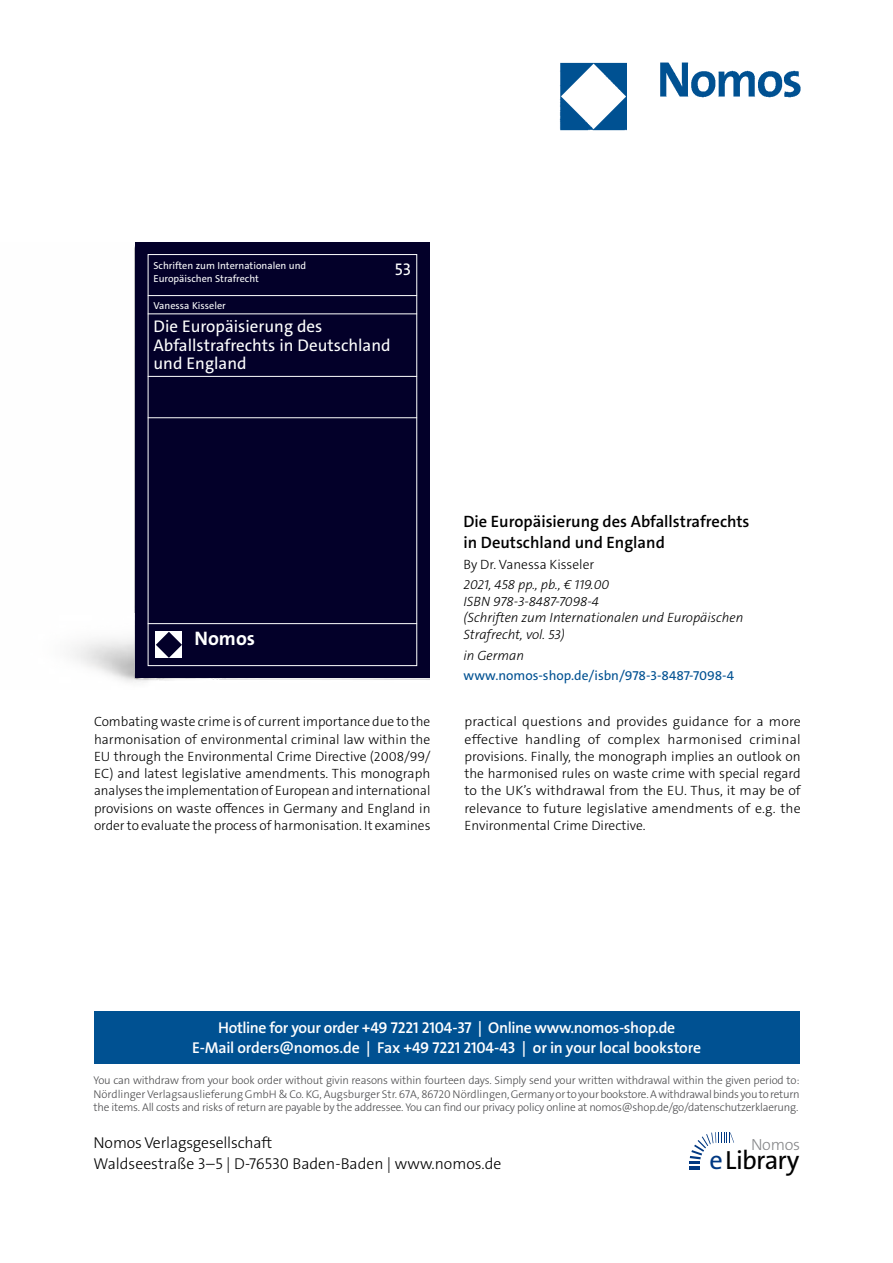
<style>
.page{position:relative;width:893px;height:1263px;background:#fff}
.page>*{position:absolute;margin:0;border:0;box-sizing:border-box;transform-origin:0 0}
.t1{font:26.4px "The Sans Os F";letter-spacing:-.03em;color:#000}
.t2{font:700 19.65px "The Sans C5";color:#fff}
.t3{font:16.95px/18.3px "The Sans C5";color:#fff}
.t4{font:600 16.5px/21px "The Sans C5";color:#000}
.t5{font:300 16.2px "The Sans Os F";letter-spacing:-.02em;color:#87888a}
.t6{font:600 15.75px/21px "The Sans Os F";letter-spacing:-.02em;color:#fff;text-align:center}
.t7{font:300 15.75px/21px "The Sans Os F";color:#000}
.t8{font:300 13.5px/17.2px "The Sans C5";color:#000;text-align:justify}
.t9{font:italic 300 13.5px/16.5px "The Sans C5";color:#000}
.t10{font:13.5px "The Sans C5";color:#005192}
.t11{font:300 11.25px/13.5px "The Sans Os F";letter-spacing:-.02em;color:#4b4b4d;text-align:justify}
.t12{font:10.2px/12.1px "The Sans C5";color:#fff}
.s1{color:#003882}
</style>
<div class="page">
<div style="left:94px;top:1011px;width:705px;height:52px;background:#005192"></div>
<hr style="left:689px;top:1166px;width:11px;height:4px;background:#003882">
<svg style="left:689px;top:1132px;width:45px;height:32px"></svg>
<img style="left:559px;top:62px;width:242px;height:69px">
<img style="left:72px;top:246px;width:357px;height:437px">
<div style="left:135px;top:242px;width:295px;height:435px;background:#030029"></div>
<div style="left:148px;top:254px;width:269px;height:412px;border:1px solid #fff"></div>
<hr style="left:148px;top:295px;width:269px;height:1px;background:#fff">
<hr style="left:148px;top:376px;width:269px;height:1px;background:#fff">
<hr style="left:148px;top:417px;width:269px;height:1px;background:#fff">
<hr style="left:148px;top:623px;width:269px;height:1px;background:#fff">
<div style="left:155px;top:631px;width:27px;height:27px;background:#fff"></div>
<svg style="left:156px;top:632px;width:26px;height:26px"></svg>
<hr style="left:148px;top:313px;width:269px;height:1px;background:#fff">
<p class="t12" style="left:154px;top:260px;width:154px">Schriften zum Internationalen und<br>Europäischen Strafrecht</p>
<p class="t3" style="left:395px;top:260px;width:18px">53</p>
<p class="t12" style="left:154px;top:299px;width:74px">Vanessa Kisseler</p>
<p class="t3" style="left:154px;top:318px;width:239px">Die Europäisierung des<br>Abfallstrafrechts in Deutschland und England</p>
<h2 class="t2" style="left:194px;top:625px;width:62px">Nomos</h2>
<p class="t4" style="left:463px;top:511px;width:288px">Die Europäisierung des Abfallstrafrechts in Deutschland und England</p>
<p class="t8" style="left:463px;top:555px;width:132px">By Dr. Vanessa Kisseler</p>
<p class="t9" style="left:463px;top:577px;width:281px">2021, 458 pp., pb., € 119.00<br>ISBN 978-3-8487-7098-4<br>(Schriften zum Internationalen und Europäischen<br>Strafrecht, vol. 53)</p>
<p class="t9" style="left:463px;top:647px;width:62px">in German</p>
<p class="t10" style="left:463px;top:667px;width:272px">www.nomos-shop.de/isbn/978-3-8487-7098-4</p>
<p class="t8" style="left:94px;top:713px;width:338px">Combating waste crime is of current importance due to the harmonisation of environmental criminal law within the EU through the Environmental Crime Directive (2008/99/ EC) and latest legislative amendments. This monograph analyses the implementation of European and international provisions on waste offences in Germany and England in order to evaluate the process of harmonisation. It examines</p>
<p class="t8" style="left:464px;top:713px;width:338px">practical questions and provides guidance for a more effective handling of complex harmonised criminal provisions. Finally, the monograph implies an outlook on the harmonised rules on waste crime with special regard to the UK’s withdrawal from the EU. Thus, it may be of relevance to future legislative amendments of e.g. the Environmental Crime Directive.</p>
<p class="t6" style="left:192px;top:1017px;width:510px">Hotline for your order +49 7221 2104-37 | Online www.nomos-shop.de<br>E-Mail orders@nomos.de | Fax +49 7221 2104-43 | or in your local bookstore</p>
<p class="t11" style="left:94px;top:1074px;width:708px">You can withdraw from your book order without givin reasons within fourteen days. Simply send your written withdrawal within the given period to:<br>Nördlinger Verlagsauslieferung GmbH &amp; Co. KG, Augsburger Str. 67A, 86720 Nördlingen, Germany or to your bookstore. A withdrawal binds you to return the items. All costs and risks of return are payable by the addressee. You can find our privacy policy online at nomos@shop.de/go/datenschutzerklaerung.</p>
<p class="t7" style="left:94px;top:1133px;width:409px">Nomos Verlagsgesellschaft<br>Waldseestraße 3–5 | D-76530 Baden-Baden | www.nomos.de</p>
<p class="t5" style="left:751px;top:1134px;width:51px">Nomos</p>
<h1 class="t1" style="left:709px;top:1150px;width:91px"><span class="s1">e</span>Library</h1>
</div>
